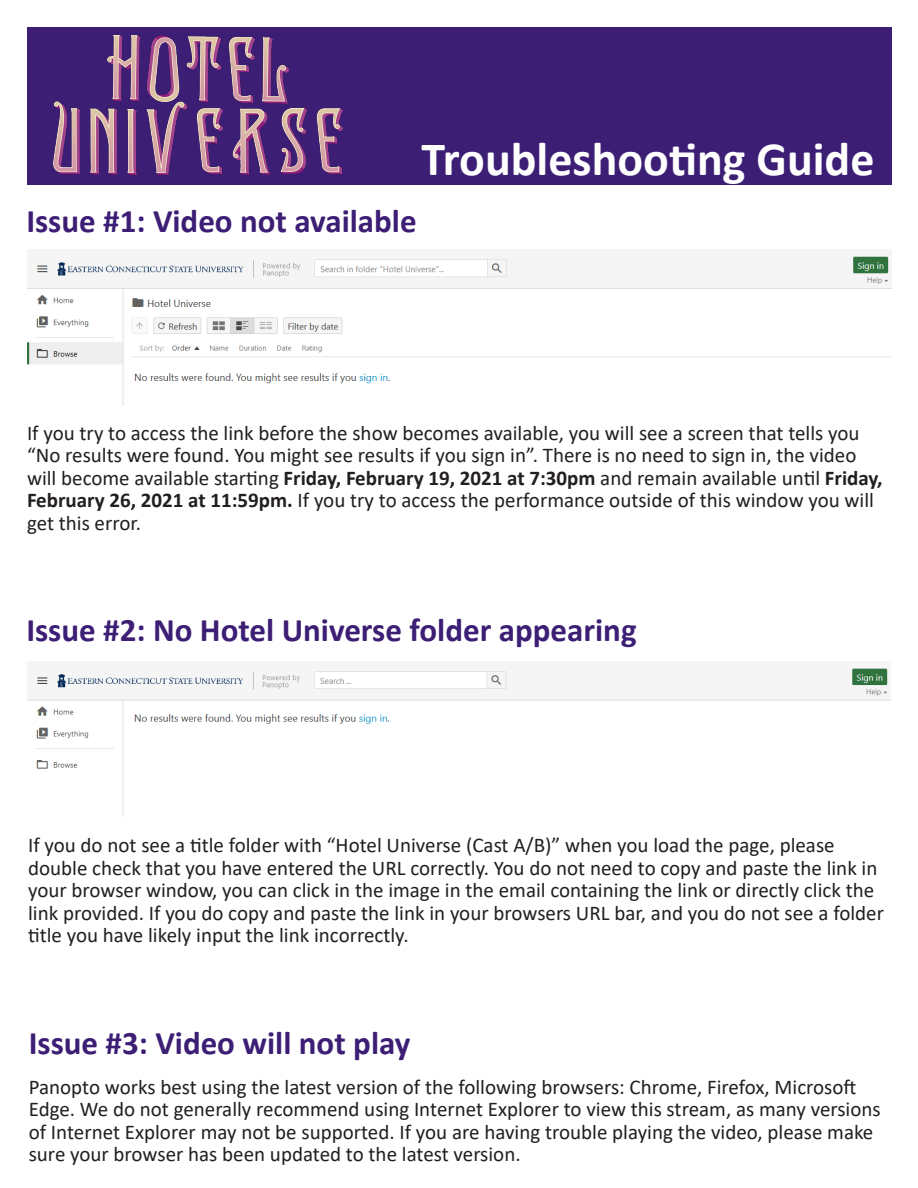
<style>
.page{position:relative;width:918px;height:1188px;background:#fff}
.page>*{position:absolute;margin:0;border:0;box-sizing:border-box;transform-origin:0 0}
.t1{font:700 48px "Calibri";color:#fff}
.t2{font:700 33px "Calibri";color:#3d1e75}
.t3{font:21px/22.5px "Calibri";color:#231f20}
.s1{font-weight:700}
</style>
<div class="page">
<div style="left:27px;top:27px;width:865px;height:158px;background:#3d1e75"></div>
<img style="left:53px;top:35px;width:290px;height:141px">
<img style="left:27px;top:256px;width:865px;height:150px">
<img style="left:28px;top:668px;width:862px;height:149px">
<p class="t1" style="left:422px;top:125px;width:454px">Troubleshooting Guide</p>
<p class="t2" style="left:26px;top:197px;width:392px">Issue #1: Video not available</p>
<p class="t3" style="left:27px;top:421px;width:857px">If you try to access the link before the show becomes available, you will see a screen that tells you “No results were found. You might see results if you sign in”. There is no need to sign in, the video will become available starting <span class="s1">Friday, February 19, 2021 at 7:30pm</span> and remain available until <span class="s1">Friday, February 26, 2021 at 11:59pm.</span> If you try to access the performance outside of this window you will get this error.</p>
<p class="t2" style="left:26px;top:607px;width:612px">Issue #2: No Hotel Universe folder appearing</p>
<p class="t3" style="left:28px;top:834px;width:857px">If you do not see a title folder with “Hotel Universe (Cast A/B)” when you load the page, please double check that you have entered the URL correctly. You do not need to copy and paste the link in your browser window, you can click in the image in the email containing the link or directly click the link provided. If you do copy and paste the link in your browsers URL bar, and you do not see a folder title you have likely input the link incorrectly.</p>
<p class="t2" style="left:29px;top:1020px;width:383px">Issue #3: Video will not play</p>
<p class="t3" style="left:29px;top:1075px;width:854px">Panopto works best using the latest version of the following browsers: Chrome, Firefox, Microsoft Edge. We do not generally recommend using Internet Explorer to view this stream, as many versions of Internet Explorer may not be supported. If you are having trouble playing the video, please make sure your browser has been updated to the latest version.</p>
</div>
